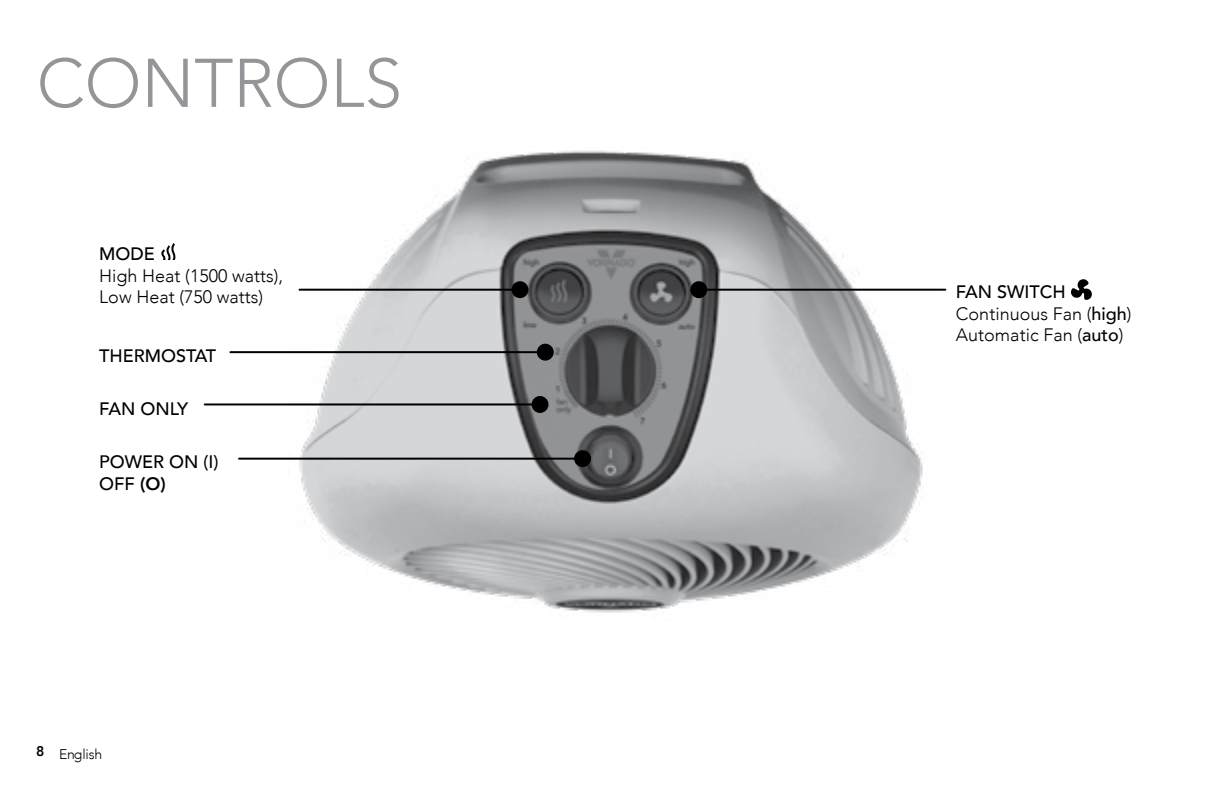
<style>
.page{position:relative;width:1224px;height:792px;background:#fff}
.page>*{position:absolute;margin:0;border:0;box-sizing:border-box;transform-origin:0 0}
.t1{font:300 68px "Avenir";color:#939598}
.t2{font:300 18px/21.6px "Avenir";color:#000}
.t3{font:500 18px/21.6px "Avenir";color:#000}
.t4{font:300 14px "Avenir";letter-spacing:-.02em;color:#000}
.s1{font-weight:800}
.s2{font-weight:500}
</style>
<div class="page">
<img style="left:289px;top:150px;width:646px;height:463px">
<div style="left:537px;top:344px;width:17px;height:17px;background:#000;border-radius:50%"></div>
<hr style="left:230px;top:351px;width:307px;height:2px;background:#000">
<svg style="left:161px;top:243px;width:15px;height:17px"></svg>
<div style="left:574px;top:450px;width:17px;height:17px;background:#000;border-radius:50%"></div>
<hr style="left:239px;top:458px;width:336px;height:2px;background:#000">
<svg style="left:1071px;top:279px;width:21px;height:21px"></svg>
<div style="left:690px;top:281px;width:17px;height:17px;background:#000;border-radius:50%"></div>
<hr style="left:707px;top:289px;width:238px;height:2px;background:#000">
<div style="left:532px;top:396px;width:17px;height:17px;background:#000;border-radius:50%"></div>
<hr style="left:205px;top:403px;width:327px;height:2px;background:#000">
<div style="left:512px;top:281px;width:17px;height:17px;background:#000;border-radius:50%"></div>
<hr style="left:300px;top:289px;width:212px;height:2px;background:#000">
<h1 class="t1" style="left:37px;top:43px;width:367px">CONTROLS</h1>
<p class="t3" style="left:99px;top:242px;width:57px">MODE</p>
<p class="t2" style="left:99px;top:265px;width:185px">High Heat (1500 watts),<br>Low Heat (750 watts)</p>
<p class="t3" style="left:99px;top:344px;width:118px">THERMOSTAT</p>
<p class="t3" style="left:99px;top:397px;width:91px">FAN ONLY</p>
<p class="t3" style="left:99px;top:450px;width:121px">POWER ON (I)<br>OFF <span class="s1">(O)</span></p>
<p class="t4" style="left:36px;top:746px;width:68px"><sup>8</sup> English</p>
<p class="t2" style="left:956px;top:281px;width:177px"><span class="s2">FAN SWITCH<br></span>Continuous Fan (<span class="s2">high</span>)<br>Automatic Fan (<span class="s2">auto</span>)</p>
</div>
